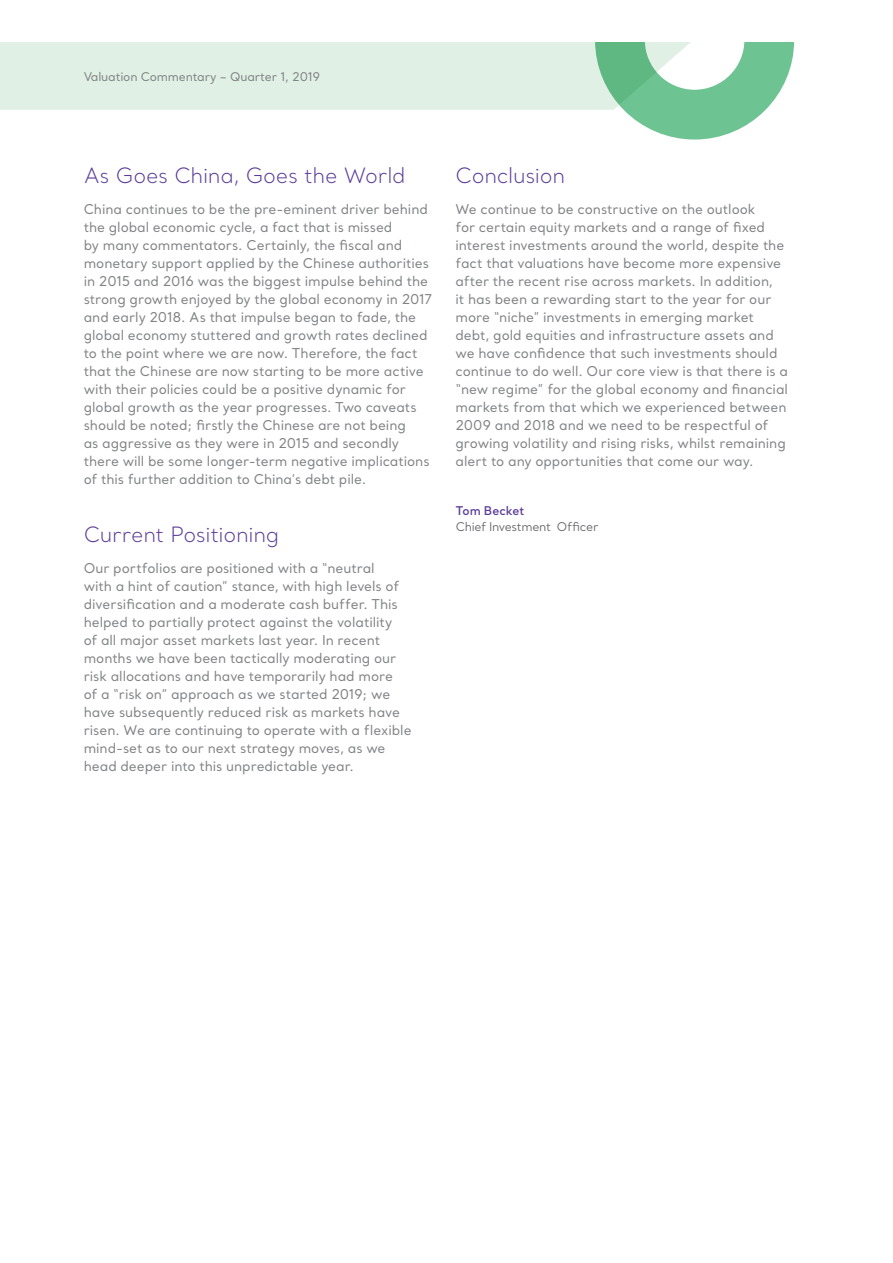
<style>
.page{position:relative;width:893px;height:1263px;background:#fff}
.page>*{position:absolute;margin:0;border:0;box-sizing:border-box;transform-origin:0 0}
.Main_Heading_2__Blue{font:300 21px "Santral";letter-spacing:-.015em;color:#5a3b97}
.Main_Body_1__Last_Li{font:13.5px/18px "Santral";letter-spacing:-.005em;color:#808285}
.t1{font:12px "Santral";letter-spacing:-.015em;color:#808285}
.t2{font:12px "Santral";letter-spacing:-.025em;color:#636366}
.t3{font:600 12px "Santral";letter-spacing:-.005em;color:#5a3b97}
</style>
<div class="page">
<div style="left:0;top:42px;width:595px;height:68px;background:#e0f0e4"></div>
<svg style="left:595px;top:42px;width:199px;height:98px"></svg>
<p class="t1" style="left:84px;top:69px;width:238px">Valuation Commentary – Quarter 1, 2019</p>
<p class="Main_Heading_2__Blue" style="left:84px;top:162px;width:323px">As Goes China, Goes the World</p>
<p class="Main_Body_1__Last_Li" style="left:84px;top:200px;width:350px">China continues to be the pre-eminent driver behind the global economic cycle, a fact that is missed<br>by many commentators. Certainly, the fiscal and monetary support applied by the Chinese authorities in 2015 and 2016 was the biggest impulse behind the strong growth enjoyed by the global economy in 2017 and early 2018. As that impulse began to fade, the global economy stuttered and growth rates declined to the point where we are now. Therefore, the fact that the Chinese are now starting to be more active with their policies could be a positive dynamic for global growth as the year progresses. Two caveats should be noted; firstly the Chinese are not being<br>as aggressive as they were in 2015 and secondly there will be some longer-term negative implications of this further addition to China’s debt pile.</p>
<p class="Main_Heading_2__Blue" style="left:84px;top:521px;width:197px">Current Positioning</p>
<p class="Main_Body_1__Last_Li" style="left:84px;top:559px;width:329px">Our portfolios are positioned with a “neutral<br>with a hint of caution” stance, with high levels of diversification and a moderate cash buffer. This helped to partially protect against the volatility<br>of all major asset markets last year. In recent months we have been tactically moderating our risk allocations and have temporarily had more<br>of a “risk on” approach as we started 2019; we have subsequently reduced risk as markets have risen. We are continuing to operate with a flexible mind-set as to our next strategy moves, as we head deeper into this unpredictable year.</p>
<p class="Main_Heading_2__Blue" style="left:455px;top:162px;width:111px">Conclusion</p>
<p class="Main_Body_1__Last_Li" style="left:455px;top:200px;width:334px">We continue to be constructive on the outlook<br>for certain equity markets and a range of fixed interest investments around the world, despite the fact that valuations have become more expensive after the recent rise across markets. In addition,<br>it has been a rewarding start to the year for our more “niche” investments in emerging market debt, gold equities and infrastructure assets and we have confidence that such investments should continue to do well. Our core view is that there is a “new regime” for the global economy and financial markets from that which we experienced between 2009 and 2018 and we need to be respectful of growing volatility and rising risks, whilst remaining alert to any opportunities that come our way.</p>
<p class="t3" style="left:456px;top:502px;width:70px">Tom Becket</p>
<p class="t2" style="left:456px;top:519px;width:144px">Chief Investment Officer</p>
</div>
